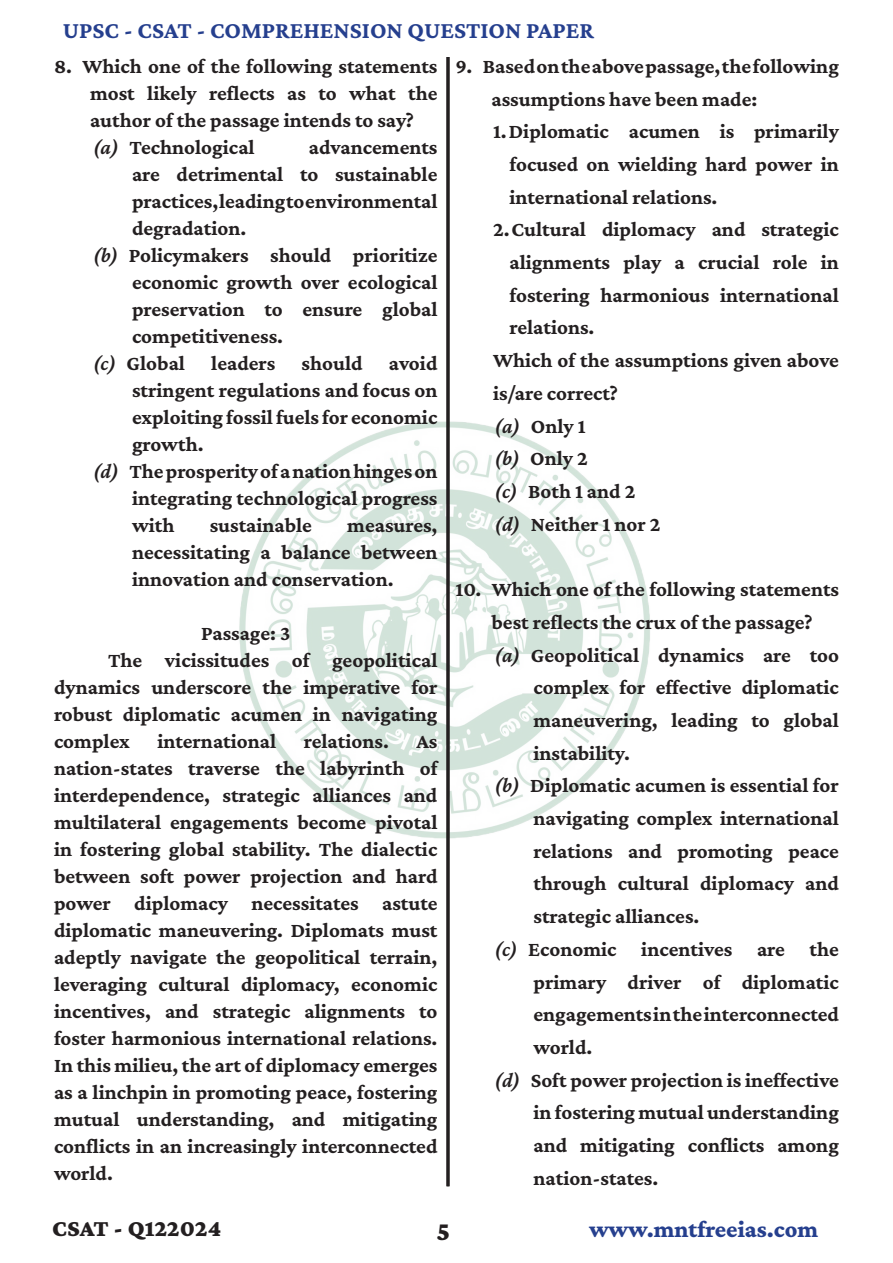
<style>
.page{position:relative;width:893px;height:1263px;background:#fff}
.page>*{position:absolute;margin:0;border:0;box-sizing:border-box;transform-origin:0 0}
.t1{font:900 27px "Crimson Pro";color:#231f20}
.t2{font:700 24px "Crimson Pro";color:#253f8e}
.t3{font:800 24px "Crimson Pro";color:#253f8e}
.t4{font:900 24px "Crimson Pro";color:#231f20}
.BOLD{font:700 21px/27px "Crimson Pro";color:#231f20;text-align:justify}
.s1{font-weight:600;font-style:italic}
</style>
<div class="page">
<img style="left:239px;top:416px;width:411px;height:427px">
<hr style="left:446px;top:57px;width:3px;height:1129px;background:#231f20">
<p class="t2" style="left:63px;top:15px;width:533px">UPSC - CSAT - COMPREHENSION QUESTION PAPER</p>
<p class="BOLD" style="left:90px;top:52px;width:349px;text-indent:-36px">8. Which one of the following statements most likely reflects as to what the author of the passage intends to say?</p>
<p class="BOLD" style="left:93px;top:133px;width:163px"><span class="s1">(a)</span> Technological</p>
<p class="BOLD" style="left:491px;top:49px;width:349px;line-height:32.7px;text-indent:-36px">9. Based on the above passage, the following assumptions have been made:</p>
<p class="BOLD" style="left:509px;top:115px;width:331px;line-height:32.7px;text-indent:-16px">1. Diplomatic acumen is primarily focused on wielding hard power in international relations.</p>
<p class="BOLD" style="left:509px;top:213px;width:331px;line-height:32.7px;text-indent:-16px">2. Cultural diplomacy and strategic alignments play a crucial role in fostering harmonious international relations.</p>
<p class="BOLD" style="left:493px;top:344px;width:347px;line-height:32.7px">Which of the assumptions given above is/are correct?</p>
<p class="BOLD" style="left:494px;top:412px;width:93px"><span class="s1">(a)</span> Only 1</p>
<p class="BOLD" style="left:494px;top:445px;width:95px"><span class="s1">(b)</span> Only 2</p>
<p class="BOLD" style="left:494px;top:477px;width:142px"><span class="s1">(c)</span> Both 1 and 2</p>
<p class="BOLD" style="left:494px;top:510px;width:168px"><span class="s1">(d)</span> Neither 1 nor 2</p>
<p class="BOLD" style="left:132px;top:133px;width:307px;text-indent:177px">advancements are detrimental to sustainable practices, leading to environmental degradation.</p>
<p class="BOLD" style="left:132px;top:241px;width:307px;text-indent:-39px"><span class="s1">(b)</span> Policymakers should prioritize economic growth over ecological preservation to ensure global competitiveness.</p>
<p class="BOLD" style="left:93px;top:349px;width:94px"><span class="s1">(c)</span> Global</p>
<p class="BOLD" style="left:211px;top:349px;width:66px">leaders</p>
<p class="BOLD" style="left:302px;top:349px;width:63px">should</p>
<p class="BOLD" style="left:132px;top:349px;width:307px;text-indent:257px">avoid stringent regulations and focus on exploiting fossil fuels for economic growth.</p>
<p class="BOLD" style="left:132px;top:457px;width:307px;text-indent:-39px"><span class="s1">(d)</span> The prosperity of a nation hinges on integrating technological progress with</p>
<p class="BOLD" style="left:210px;top:511px;width:104px">sustainable</p>
<p class="BOLD" style="left:132px;top:511px;width:307px;text-indent:215px">measures, necessitating a balance between innovation and conservation.</p>
<p class="BOLD" style="left:455px;top:573px;width:385px;line-height:32.7px;text-align:center">10. Which one of the following statements best reflects the crux of the passage?</p>
<p class="BOLD" style="left:533px;top:638px;width:307px;line-height:32.7px;text-indent:-39px"><span class="s1">(a)</span> Geopolitical dynamics are too complex for effective diplomatic maneuvering, leading to global instability.</p>
<p class="BOLD" style="left:533px;top:769px;width:307px;line-height:32.7px;text-indent:-39px"><span class="s1">(b)</span> Diplomatic acumen is essential for navigating complex international relations and promoting peace through cultural diplomacy and strategic alliances.</p>
<p class="BOLD" style="left:533px;top:932px;width:307px;line-height:32.7px;text-indent:-39px"><span class="s1">(c)</span> Economic incentives are the primary driver of diplomatic engagements in the interconnected world.</p>
<p class="BOLD" style="left:533px;top:1063px;width:307px;line-height:32.7px;text-indent:-39px"><span class="s1">(d)</span> Soft power projection is ineffective in fostering mutual understanding and mitigating conflicts among nation-states.</p>
<p class="BOLD" style="left:201px;top:619px;width:91px">Passage: 3</p>
<p class="BOLD" style="left:54px;top:646px;width:385px;text-indent:54px">The vicissitudes of geopolitical dynamics underscore the imperative for robust diplomatic acumen in navigating complex</p>
<p class="BOLD" style="left:157px;top:727px;width:120px">international</p>
<p class="BOLD" style="left:304px;top:727px;width:86px">relations.</p>
<p class="BOLD" style="left:54px;top:727px;width:385px;text-indent:362px">As nation-states traverse the labyrinth of interdependence, strategic alliances and multilateral engagements become pivotal in fostering global stability. The dialectic between soft power projection and hard power diplomacy necessitates astute diplomatic maneuvering. Diplomats must adeptly navigate the geopolitical terrain, leveraging cultural diplomacy, economic incentives, and strategic alignments to foster harmonious international relations.<br>In this milieu, the art of diplomacy emerges as a linchpin in promoting peace, fostering mutual understanding, and mitigating conflicts in an increasingly interconnected world.</p>
<p class="t4" style="left:52px;top:1213px;width:170px">CSAT - Q122024</p>
<p class="t1" style="left:436px;top:1214px;width:15px">5</p>
<p class="t3" style="left:589px;top:1214px;width:231px">www.mntfreeias.com</p>
</div>
